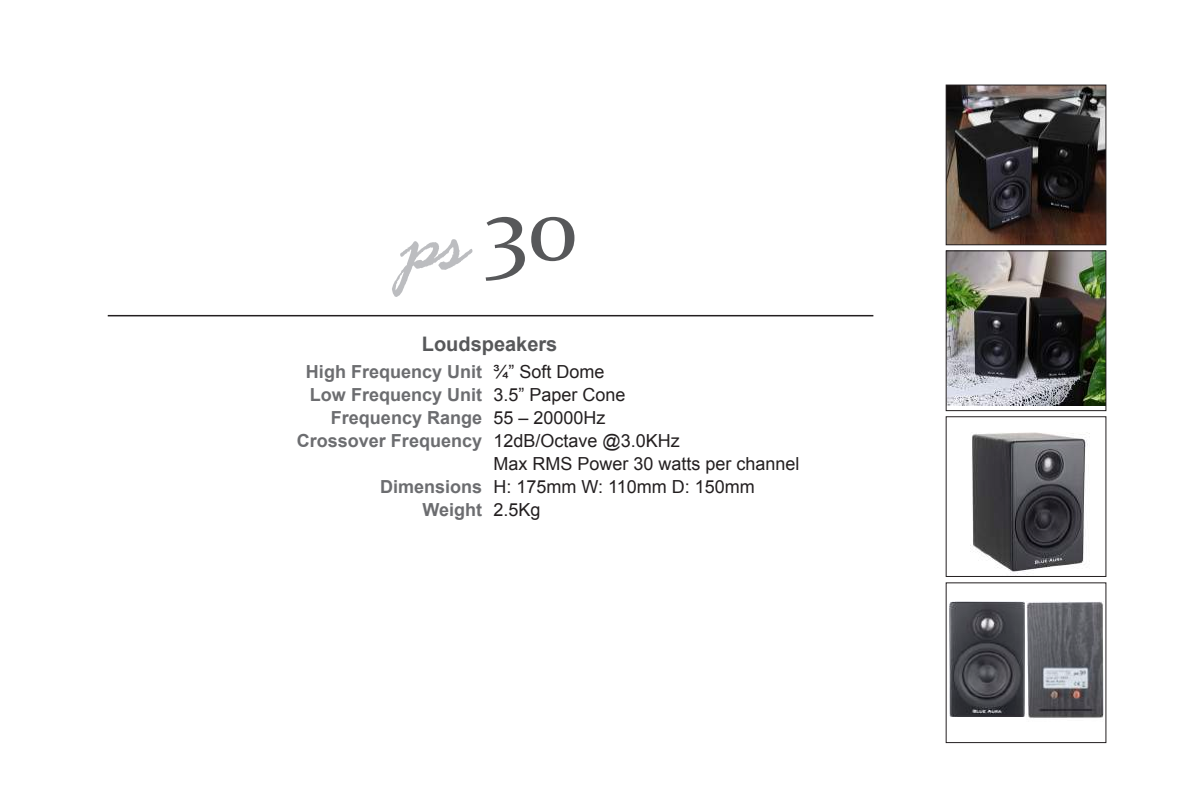
<style>
.page{position:relative;width:1191px;height:808px;background:#fff}
.page>*{position:absolute;margin:0;border:0;box-sizing:border-box;transform-origin:0 0}
.t1{font:700 20px "Arial";color:#57585a}
.t2{font:18px/23px "Arial";color:#231f20}
.t3{font:700 18px/23px "Arial";color:#6c6d70;text-align:right}
</style>
<div class="page">
<hr style="left:108px;top:315px;width:765px;height:1px;background:#231f20">
<img style="left:948px;top:87px;width:156px;height:156px">
<div style="left:946px;top:85px;width:160px;height:160px;border:1px solid #231f20"></div>
<img style="left:948px;top:253px;width:156px;height:153px">
<div style="left:946px;top:251px;width:160px;height:160px;border:1px solid #231f20"></div>
<img style="left:970px;top:432px;width:120px;height:143px">
<div style="left:946px;top:416px;width:160px;height:161px;border:1px solid #231f20"></div>
<img style="left:950px;top:602px;width:74px;height:115px">
<img style="left:1026px;top:602px;width:77px;height:117px">
<svg style="left:392px;top:239px;width:80px;height:58px"></svg>
<svg style="left:485px;top:217px;width:40px;height:64px"></svg>
<svg style="left:531px;top:217px;width:43px;height:44px"></svg>
<p class="t1" style="left:422px;top:331px;width:137px">Loudspeakers</p>
<p class="t3" style="left:297px;top:361px;width:187px">High Frequency Unit<br>Low Frequency Unit<br>Frequency Range<br>Crossover Frequency</p>
<p class="t3" style="left:380px;top:476px;width:104px">Dimensions<br>Weight</p>
<p class="t2" style="left:493px;top:360px;width:308px">¾” Soft Dome<br>3.5” Paper Cone<br>55 – 20000Hz<br>12dB/Octave @3.0KHz<br>Max RMS Power 30 watts per channel<br>H: 175mm W: 110mm D: 150mm<br>2.5Kg</p>
</div>
